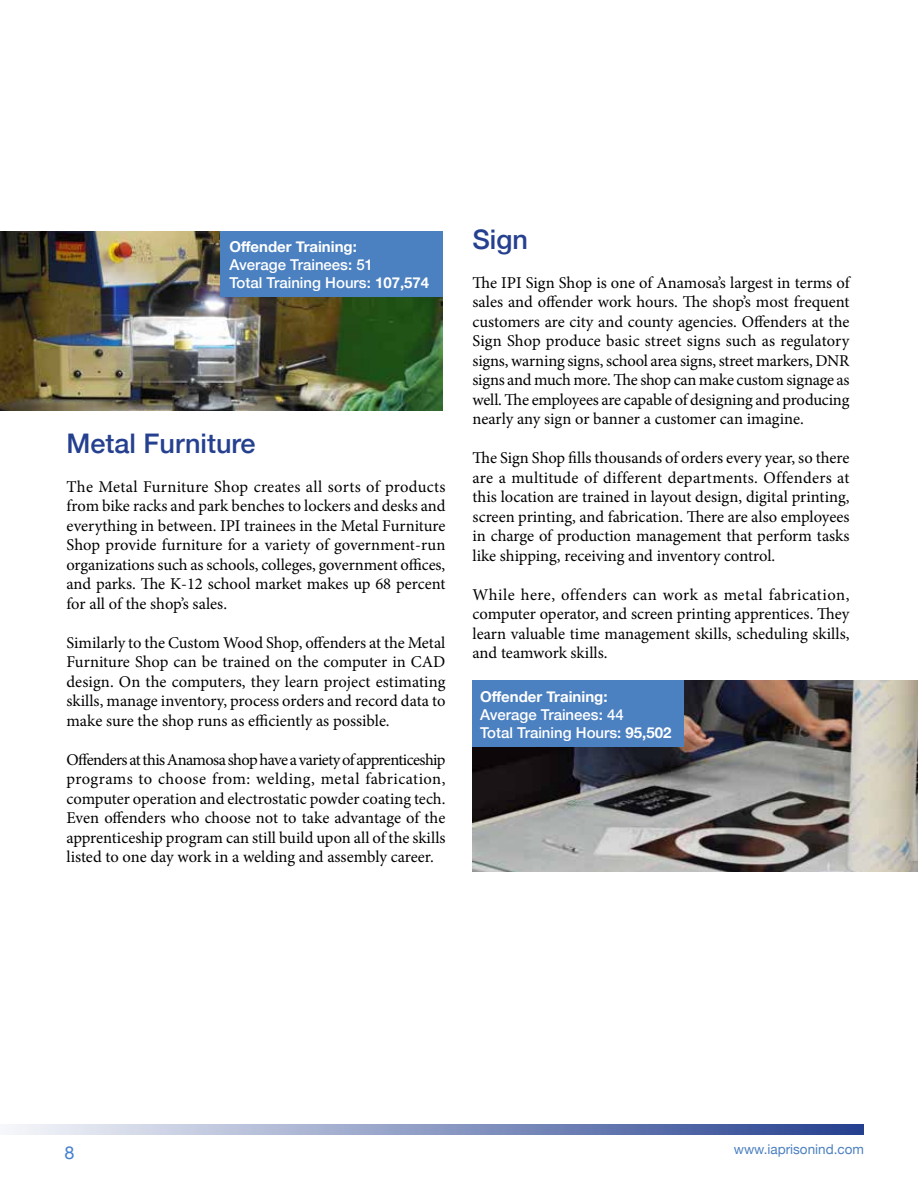
<style>
.page{position:relative;width:918px;height:1188px;background:#fff}
.page>*{position:absolute;margin:0;border:0;box-sizing:border-box;transform-origin:0 0}
.t1{font:500 27px "Helvetica Neue";color:#25408f}
.t2{font:18px "Helvetica Neue";color:#4681cf}
.t3{font:16.5px/19.5px "Minion Pro";letter-spacing:-.005em;color:#000;text-align:justify}
.t4{font:500 15px/18px "Helvetica Neue";color:#fff}
.t5{font:700 15px "Helvetica Neue";color:#fff}
.t6{font:13.5px "Helvetica Neue";color:#4b80c1}
.s1{font-weight:700}
</style>
<div class="page">
<svg style="left:8px;top:1124px;width:856px;height:10px;background:#8c9ac3"></svg>
<img style="left:472px;top:680px;width:446px;height:192px">
<div style="left:472px;top:680px;width:212px;height:67px;background:#4b80c1"></div>
<img style="left:0;top:231px;width:442px;height:179px">
<div style="left:220px;top:231px;width:222px;height:66px;background:#4b80c1"></div>
<p class="t5" style="left:229px;top:235px;width:129px">Offender Training:</p>
<p class="t4" style="left:229px;top:255px;width:201px">Average Trainees: 51<br>Total Training Hours: <span class="s1">107,574</span></p>
<h1 class="t1" style="left:67px;top:422px;width:191px">Metal Furniture</h1>
<p class="t3" style="left:67px;top:477px;width:381px">The Metal Furniture Shop creates all sorts of products from bike racks and park benches to lockers and desks and everything in between. IPI trainees in the Metal Furniture Shop provide furniture for a variety of government-run organizations such as schools, colleges, government offices, and parks. The K-12 school market makes up 68 percent for all of the shop’s sales.</p>
<p class="t3" style="left:67px;top:633px;width:380px">Similarly to the Custom Wood Shop, offenders at the Metal Furniture Shop can be trained on the computer in CAD design. On the computers, they learn project estimating skills, manage inventory, process orders and record data to make sure the shop runs as efficiently as possible.</p>
<p class="t3" style="left:67px;top:750px;width:381px">Offenders at this Anamosa shop have a variety of apprenticeship programs to choose from: welding, metal fabrication, computer operation and electrostatic powder coating tech.<br>Even offenders who choose not to take advantage of the apprenticeship program can still build upon all of the skills listed to one day work in a welding and assembly career.</p>
<h1 class="t1" style="left:472px;top:217px;width:57px">Sign</h1>
<p class="t3" style="left:472px;top:273px;width:379px">The IPI Sign Shop is one of Anamosa’s largest in terms of sales and offender work hours. The shop’s most frequent customers are city and county agencies. Offenders at the Sign Shop produce basic street signs such as regulatory signs, warning signs, school area signs, street markers, DNR signs and much more. The shop can make custom signage as well. The employees are capable of designing and producing nearly any sign or banner a customer can imagine.</p>
<p class="t3" style="left:472px;top:448px;width:379px">The Sign Shop fills thousands of orders every year, so there are a multitude of different departments. Offenders at this location are trained in layout design, digital printing, screen printing, and fabrication. There are also employees in charge of production management that perform tasks like shipping, receiving and inventory control.</p>
<p class="t3" style="left:472px;top:585px;width:379px">While here, offenders can work as metal fabrication, computer operator, and screen printing apprentices. They learn valuable time management skills, scheduling skills, and teamwork skills.</p>
<p class="t5" style="left:480px;top:684px;width:129px">Offender Training:</p>
<p class="t4" style="left:480px;top:705px;width:193px">Average Trainees: 44<br>Total Training Hours: <span class="s1">95,502</span></p>
<p class="t2" style="left:64px;top:1139px;width:12px">8</p>
<p class="t6" style="left:734px;top:1139px;width:132px">www.iaprisonind.com</p>
</div>
